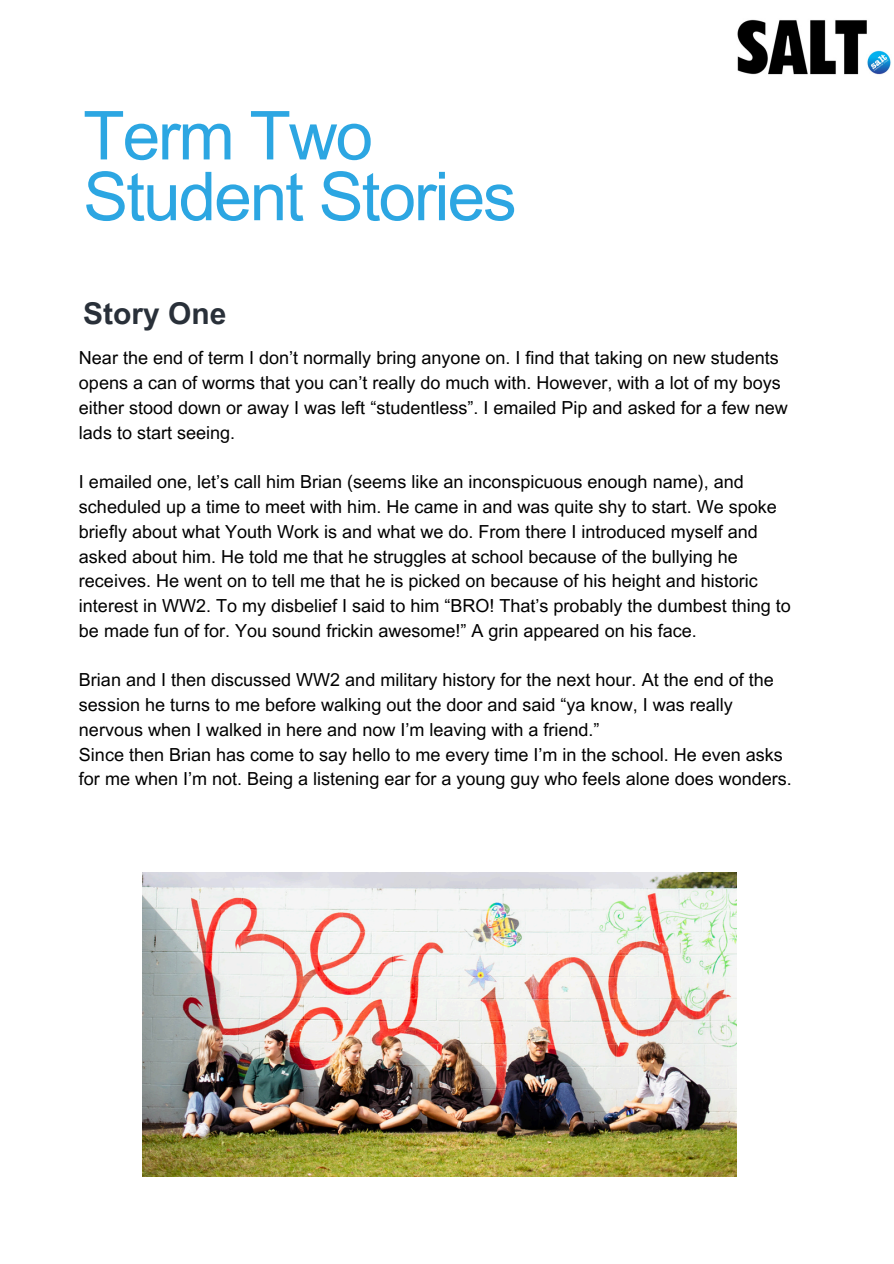
<style>
.page{position:relative;width:894px;height:1264px;background:#fff}
.page>*{position:absolute;margin:0;border:0;box-sizing:border-box;transform-origin:0 0}
.t1{font:67.5px/60.8px "Arial MT Pro";letter-spacing:-.03em;color:#2ca6e2}
.t2{font:700 30px "Arial MT Pro";color:#293039}
.t3{font:18px/24.8px "Arial MT Pro";color:#000}
</style>
<div class="page">
<img style="left:142px;top:872px;width:594px;height:304px">
<img style="left:737px;top:19px;width:154px;height:56px">
<p class="t1" style="left:83px;top:114px;width:435px">Term Two<br>Student Stories</p>
<p class="t2" style="left:83px;top:302px;width:145px">Story One</p>
<h2 class="t3" style="left:79px;top:348px;width:710px">Near the end of term I don’t normally bring anyone on. I find that taking on new students opens a can of worms that you can’t really do much with. However, with a lot of my boys either stood down or away I was left “studentless”. I emailed Pip and asked for a few new lads to start seeing.</h2>
<p class="t3" style="left:79px;top:472px;width:713px">I emailed one, let’s call him Brian (seems like an inconspicuous enough name), and scheduled up a time to meet with him. He came in and was quite shy to start. We spoke briefly about what Youth Work is and what we do. From there I introduced myself and asked about him. He told me that he struggles at school because of the bullying he receives. He went on to tell me that he is picked on because of his height and historic interest in WW2. To my disbelief I said to him “BRO! That’s probably the dumbest thing to be made fun of for. You sound frickin awesome!” A grin appeared on his face.</p>
<p class="t3" style="left:79px;top:670px;width:696px">Brian and I then discussed WW2 and military history for the next hour. At the end of the session he turns to me before walking out the door and said “ya know, I was really nervous when I walked in here and now I’m leaving with a friend.”</p>
<p class="t3" style="left:79px;top:744px;width:714px">Since then Brian has come to say hello to me every time I’m in the school. He even asks for me when I’m not. Being a listening ear for a young guy who feels alone does wonders.</p>
</div>
